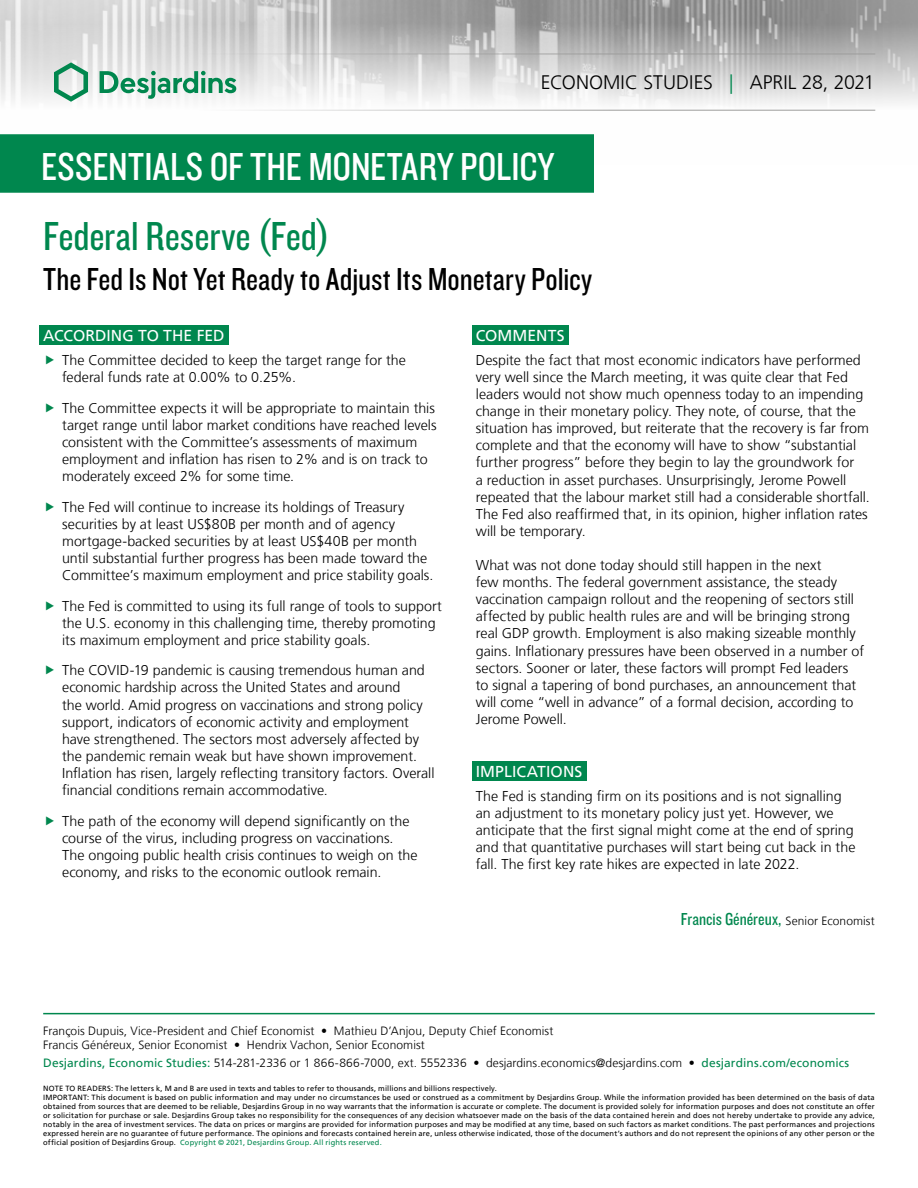
<style>
.page{position:relative;width:918px;height:1188px;background:#fff}
.page>*{position:absolute;margin:0;border:0;box-sizing:border-box;transform-origin:0 0}
.t1{font:42px "Knockout 29 Junior Ltweight";color:#00874e}
.t2{font:40.5px "Knockout 29 Junior Ltweight";letter-spacing:.005em;color:#fff}
.t3{font:33px "Knockout 29 Junior Ltweight";color:#000}
.t4{font:300 19.5px "Frutiger LT";color:#000}
.t5{font:18px "Knockout 29 Junior Ltweight";color:#00874e}
.t6{font:15.75px "Frutiger LT";letter-spacing:.005em;color:#fff}
.t7{font:300 14.25px/17.1px "Frutiger LT";color:#000}
.t8{font:300 12px/14.4px "Frutiger LT";letter-spacing:.005em;color:#000}
.t9{font:7.5px/9px "Frutiger LT";letter-spacing:.02em;color:#000}
.s1{color:#00874e}
.s2{font-family:"Frutiger LT";font-weight:300;font-size:12px;color:#000}
.s3{font-weight:400;color:#00874e}
</style>
<div class="page">
<img style="left:0;top:0;width:918px;height:111px">
<hr style="left:43px;top:54px;width:832px;height:1px;background:#9d9d9c">
<hr style="left:43px;top:110px;width:832px;height:1px;background:#9d9d9c">
<svg style="left:54px;top:62px;width:34px;height:40px"></svg>
<svg style="left:100px;top:71px;width:136px;height:28px"></svg>
<div style="left:0;top:135px;width:593px;height:57px;background:#00874e"></div>
<div style="left:0;top:134px;width:594px;height:59px;border:2px solid #00874e"></div>
<hr style="left:43px;top:1013px;width:832px;height:1px;background:#00874e">
<div style="left:39px;top:325px;width:190px;height:20px;background:#00874e"></div>
<div style="left:472px;top:325px;width:97px;height:20px;background:#00874e"></div>
<div style="left:472px;top:761px;width:114px;height:20px;background:#00874e"></div>
<h3 class="t4" style="left:541px;top:72px;width:336px">ECONOMIC STUDIES <span class="s1">|</span> APRIL 28, 2021</h3>
<h2 class="t2" style="left:41px;top:140px;width:514px">ESSENTIALS OF THE MONETARY POLICY</h2>
<h1 class="t1" style="left:43px;top:209px;width:288px">Federal Reserve (Fed)</h1>
<h3 class="t3" style="left:43px;top:257px;width:551px">The Fed Is Not Yet Ready to Adjust Its Monetary Policy</h3>
<p class="t6" style="left:43px;top:326px;width:183px">ACCORDING TO THE FED</p>
<p class="t7" style="left:62px;top:352px;width:345px">The Committee decided to keep the target range for the federal funds rate at 0.00% to 0.25%.</p>
<p class="t7" style="left:62px;top:399px;width:376px">The Committee expects it will be appropriate to maintain this target range until labor market conditions have reached levels consistent with the Committee’s assessments of maximum employment and inflation has risen to 2% and is on track to moderately exceed 2% for some time.</p>
<p class="t7" style="left:62px;top:498px;width:373px">The Fed will continue to increase its holdings of Treasury securities by at least US$80B per month and of agency mortgage‑backed securities by at least US$40B per month until substantial further progress has been made toward the Committee’s maximum employment and price stability goals.</p>
<p class="t7" style="left:62px;top:597px;width:381px">The Fed is committed to using its full range of tools to support the U.S. economy in this challenging time, thereby promoting its maximum employment and price stability goals.</p>
<p class="t7" style="left:62px;top:662px;width:374px">The COVID‑19 pandemic is causing tremendous human and economic hardship across the United States and around<br>the world. Amid progress on vaccinations and strong policy support, indicators of economic activity and employment have strengthened. The sectors most adversely affected by the pandemic remain weak but have shown improvement.<br>Inflation has risen, largely reflecting transitory factors. Overall financial conditions remain accommodative.</p>
<p class="t7" style="left:62px;top:812px;width:357px">The path of the economy will depend significantly on the course of the virus, including progress on vaccinations.<br>The ongoing public health crisis continues to weigh on the economy, and risks to the economic outlook remain.</p>
<p class="t6" style="left:476px;top:326px;width:90px">COMMENTS</p>
<p class="t7" style="left:476px;top:352px;width:396px">Despite the fact that most economic indicators have performed very well since the March meeting, it was quite clear that Fed leaders would not show much openness today to an impending change in their monetary policy. They note, of course, that the situation has improved, but reiterate that the recovery is far from complete and that the economy will have to show “substantial further progress” before they begin to lay the groundwork for<br>a reduction in asset purchases. Unsurprisingly, Jerome Powell repeated that the labour market still had a considerable shortfall.<br>The Fed also reaffirmed that, in its opinion, higher inflation rates will be temporary.</p>
<p class="t7" style="left:476px;top:557px;width:390px">What was not done today should still happen in the next<br>few months. The federal government assistance, the steady vaccination campaign rollout and the reopening of sectors still affected by public health rules are and will be bringing strong real GDP growth. Employment is also making sizeable monthly gains. Inflationary pressures have been observed in a number of sectors. Sooner or later, these factors will prompt Fed leaders to signal a tapering of bond purchases, an announcement that will come “well in advance” of a formal decision, according to Jerome Powell.</p>
<p class="t6" style="left:476px;top:762px;width:108px">IMPLICATIONS</p>
<p class="t7" style="left:476px;top:788px;width:381px">The Fed is standing firm on its positions and is not signalling an adjustment to its monetary policy just yet. However, we anticipate that the first signal might come at the end of spring and that quantitative purchases will start being cut back in the fall. The first key rate hikes are expected in late 2022.</p>
<p class="t5" style="left:681px;top:908px;width:195px">Francis Généreux, <span class="s2">Senior Economist</span></p>
<p class="t8" style="left:43px;top:1023px;width:512px">François Dupuis, Vice-President and Chief Economist • Mathieu D’Anjou, Deputy Chief Economist<br>Francis Généreux, Senior Economist • Hendrix Vachon, Senior Economist</p>
<p class="t8" style="left:43px;top:1056px;width:808px"><span class="s3">Desjardins, Economic Studies:</span> 514‑281‑2336 or 1 866‑866‑7000, ext. 5552336 • desjardins.economics@desjardins.com • <span class="s3">desjardins.com/economics</span></p>
<p class="t9" style="left:43px;top:1084px;width:833px">NOTE TO READERS: The letters k, M and B are used in texts and tables to refer to thousands, millions and billions respectively.<br>IMPORTANT: This document is based on public information and may under no circumstances be used or construed as a commitment by Desjardins Group. While the information provided has been determined on the basis of data obtained from sources that are deemed to be reliable, Desjardins Group in no way warrants that the information is accurate or complete. The document is provided solely for information purposes and does not constitute an offer or solicitation for purchase or sale. Desjardins Group takes no responsibility for the consequences of any decision whatsoever made on the basis of the data contained herein and does not hereby undertake to provide any advice, notably in the area of investment services. The data on prices or margins are provided for information purposes and may be modified at any time, based on such factors as market conditions. The past performances and projections expressed herein are no guarantee of future performance. The opinions and forecasts contained herein are, unless otherwise indicated, those of the document’s authors and do not represent the opinions of any other person or the official position of Desjardins Group. <span class="s1">Copyright © 2021, Desjardins Group. All rights reserved.</span></p>
</div>
